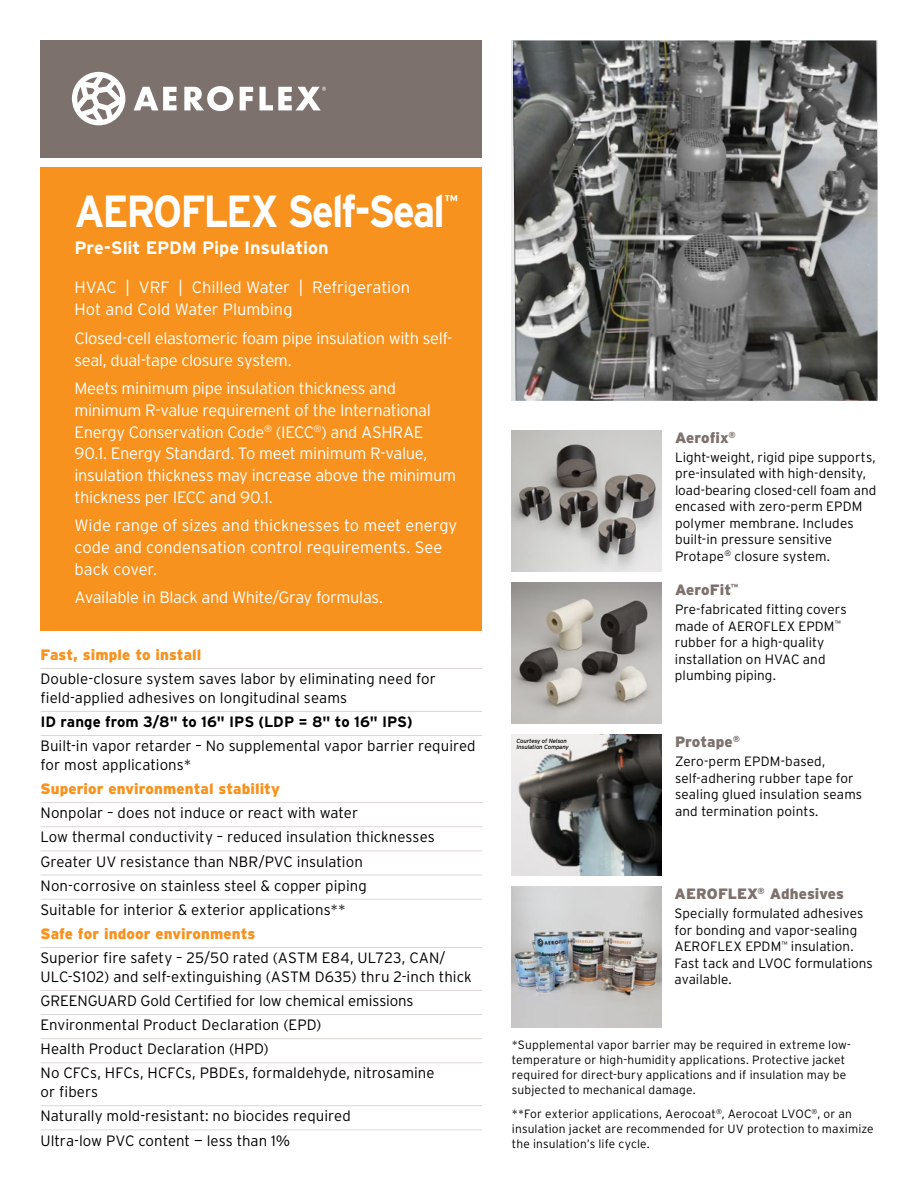
<style>
.page{position:relative;width:918px;height:1188px;background:#fff}
.page>*{position:absolute;margin:0;border:0;box-sizing:border-box;transform-origin:0 0}
.t1{font:700 45px "Interstate";letter-spacing:-.05em;color:#fff;scale:.9 1}
.t2{font:700 18px "Interstate";letter-spacing:-.01em;color:#fff}
.t3{font:300 16.5px/21.8px "Interstate";letter-spacing:-.02em;color:#fff}
.t4{font:300 16.5px/21.8px "Interstate";color:#fff}
.t5{font:700 15.75px "Interstate";color:#fff}
.t6{font:300 15px/24.2px "Interstate";letter-spacing:.005em;color:#000}
.t7{font:900 15px "Interstate";letter-spacing:.005em;color:#f7921e}
.t8{font:900 15px "Interstate";color:#7d716d}
.t9{font:700 15px "Interstate";letter-spacing:-.005em;color:#000}
.t10{font:300 13.5px/16.5px "Interstate";letter-spacing:.005em;color:#000}
.t11{font:300 12px/15px "Interstate";letter-spacing:.015em;color:#000}
.t12{font:italic 6px/6.8px "Interstate";letter-spacing:-.02em;color:#000}
</style>
<div class="page">
<img style="left:512px;top:735px;width:149px;height:140px">
<div style="left:40px;top:40px;width:442px;height:118px;background:#7d716d"></div>
<div style="left:40px;top:167px;width:442px;height:464px;background:#f7921e"></div>
<svg style="left:134px;top:87px;width:43px;height:23px"></svg>
<svg style="left:184px;top:86px;width:49px;height:25px"></svg>
<svg style="left:240px;top:87px;width:13px;height:23px"></svg>
<svg style="left:72px;top:72px;width:53px;height:53px"></svg>
<svg style="left:259px;top:87px;width:67px;height:23px"></svg>
<hr style="left:40px;top:668px;width:442px;height:1px;background:#ddd8d6">
<hr style="left:40px;top:711px;width:442px;height:1px;background:#ddd8d6">
<hr style="left:40px;top:735px;width:442px;height:1px;background:#ddd8d6">
<hr style="left:40px;top:802px;width:442px;height:1px;background:#ddd8d6">
<hr style="left:40px;top:826px;width:442px;height:1px;background:#ddd8d6">
<hr style="left:40px;top:850px;width:442px;height:1px;background:#ddd8d6">
<hr style="left:40px;top:875px;width:442px;height:1px;background:#ddd8d6">
<hr style="left:40px;top:899px;width:442px;height:1px;background:#ddd8d6">
<hr style="left:40px;top:947px;width:442px;height:1px;background:#ddd8d6">
<hr style="left:40px;top:990px;width:442px;height:1px;background:#ddd8d6">
<hr style="left:40px;top:1014px;width:442px;height:1px;background:#ddd8d6">
<hr style="left:40px;top:1038px;width:442px;height:1px;background:#ddd8d6">
<hr style="left:40px;top:1062px;width:442px;height:1px;background:#ddd8d6">
<hr style="left:40px;top:1105px;width:442px;height:1px;background:#ddd8d6">
<hr style="left:40px;top:1129px;width:442px;height:1px;background:#ddd8d6">
<img style="left:512px;top:582px;width:149px;height:141px">
<img style="left:512px;top:430px;width:149px;height:141px">
<img style="left:512px;top:887px;width:149px;height:141px">
<img style="left:513px;top:40px;width:365px;height:361px">
<h1 class="t1" style="left:75px;top:186px;width:413px">AEROFLEX Self-Seal</h1>
<p class="t5" style="left:445px;top:192px;width:15px">™</p>
<p class="t2" style="left:75px;top:238px;width:256px">Pre-Slit EPDM Pipe Insulation</p>
<p class="t3" style="left:75px;top:276px;width:337px;line-height:22.5px">HVAC | VRF | Chilled Water | Refrigeration<br>Hot and Cold Water Plumbing</p>
<p class="t3" style="left:75px;top:327px;width:380px">Closed-cell elastomeric foam pipe insulation with self&shy;seal, dual-tape closure system.</p>
<p class="t3" style="left:75px;top:377px;width:383px">Meets minimum pipe insulation thickness and minimum R-value requirement of the International Energy Conservation Code<sup>®</sup> (IECC<sup>®</sup>) and ASHRAE 90.1. Energy Standard. To meet minimum R-value, insulation thickness may increase above the minimum thickness per IECC and 90.1.</p>
<p class="t4" style="left:75px;top:515px;width:384px">Wide range of sizes and thicknesses to meet energy code and condensation control requirements. See back cover.</p>
<p class="t3" style="left:75px;top:587px;width:310px">Available in Black and White/Gray formulas.</p>
<p class="t7" style="left:40px;top:646px;width:162px">Fast, simple to install</p>
<p class="t6" style="left:40px;top:669px;width:397px;line-height:18.8px">Double-closure system saves labor by eliminating need for field-applied adhesives on longitudinal seams</p>
<p class="t9" style="left:40px;top:713px;width:374px">ID range from 3/8" to 16" IPS (LDP = 8" to 16" IPS)</p>
<p class="t6" style="left:40px;top:736px;width:437px;line-height:18.8px">Built-in vapor retarder – No supplemental vapor barrier required for most applications*</p>
<p class="t7" style="left:40px;top:780px;width:241px">Superior environmental stability</p>
<p class="t6" style="left:40px;top:801px;width:396px">Nonpolar – does not induce or react with water<br>Low thermal conductivity – reduced insulation thicknesses Greater UV resistance than NBR/PVC insulation Non-corrosive on stainless steel &amp; copper piping<br>Suitable for interior &amp; exterior applications**</p>
<p class="t7" style="left:40px;top:925px;width:216px">Safe for indoor environments</p>
<p class="t6" style="left:40px;top:948px;width:433px;line-height:18.8px">Superior fire safety – 25/50 rated (ASTM E84, UL723, CAN/<br>ULC-S102) and self-extinguishing (ASTM D635) thru 2-inch thick</p>
<p class="t6" style="left:40px;top:989px;width:396px">GREENGUARD Gold Certified for low chemical emissions Environmental Product Declaration (EPD)<br>Health Product Declaration (HPD)<br>No CFCs, HFCs, HCFCs, PBDEs, formaldehyde, nitrosamine</p>
<p class="t6" style="left:40px;top:1080px;width:312px">or fibers<br>Naturally mold-resistant: no biocides required<br>Ultra-low PVC content — less than 1%</p>
<p class="t12" style="left:517px;top:737px;width:54px">Courtesy of Nelson<br>Insulation Company</p>
<p class="t8" style="left:675px;top:429px;width:62px">Aerofix<sup>®</sup></p>
<p class="t10" style="left:675px;top:449px;width:203px">Light-weight, rigid pipe supports, pre-insulated with high-density, load-bearing closed-cell foam and encased with zero-perm EPDM polymer membrane. Includes built-in pressure sensitive<br>Protape<sup>®</sup> closure system.</p>
<p class="t8" style="left:675px;top:581px;width:65px">AeroFit<sup>™</sup></p>
<p class="t10" style="left:675px;top:601px;width:173px">Pre-fabricated fitting covers made of AEROFLEX EPDM<sup>™ </sup>rubber for a high-quality installation on HVAC and plumbing piping.</p>
<p class="t8" style="left:675px;top:733px;width:67px">Protape<sup>®</sup></p>
<p class="t10" style="left:675px;top:753px;width:189px">Zero-perm EPDM-based, self-adhering rubber tape for sealing glued insulation seams and termination points.</p>
<p class="t8" style="left:675px;top:885px;width:171px">AEROFLEX<sup>®</sup> Adhesives</p>
<p class="t10" style="left:675px;top:905px;width:200px">Specially formulated adhesives for bonding and vapor-sealing<br>AEROFLEX EPDM<sup>™</sup> insulation.<br>Fast tack and LVOC formulations available.</p>
<p class="t11" style="left:512px;top:1037px;width:341px">*Supplemental vapor barrier may be required in extreme low&shy;temperature or high-humidity applications. Protective jacket required for direct-bury applications and if insulation may be subjected to mechanical damage.</p>
<p class="t11" style="left:512px;top:1107px;width:363px">**For exterior applications, Aerocoat<sup>®</sup>, Aerocoat LVOC<sup>®</sup>, or an insulation jacket are recommended for UV protection to maximize the insulation’s life cycle.</p>
</div>
